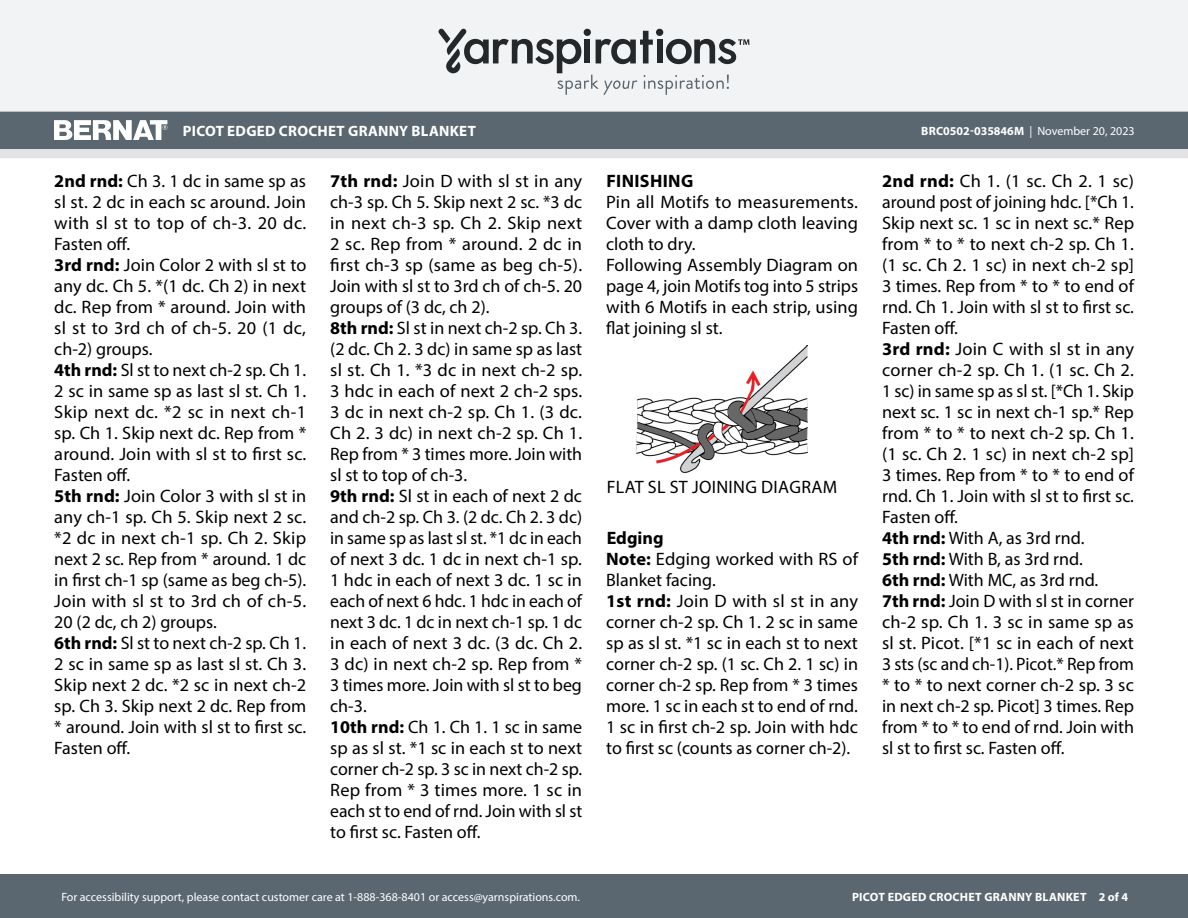
<style>
.page{position:relative;width:1188px;height:918px;background:#fff}
.page>*{position:absolute;margin:0;border:0;box-sizing:border-box;transform-origin:0 0}
.Body_-__Auto_Style_with_Keep_lines_toget{font:18px/21px "Myriad Pro";color:#000;text-align:justify}
.Diagram___Schematic_Headers{font:18px "Myriad Pro";letter-spacing:.02em;color:#000}
.Body_-_SUBHEADS{font:700 18px "Myriad Pro";letter-spacing:.02em;color:#000}
.SIZES_-_Color_Coded{font:700 18px "Myriad Pro";color:#000}
.t1{font:700 15px "Myriad Pro";letter-spacing:.02em;color:#fff}
.t2{font:12px "Myriad Pro";color:#fff}
.t3{font:700 12px "Myriad Pro";letter-spacing:.02em;color:#fff}
.s1{font-weight:700}
</style>
<div class="page">
<div style="left:0;top:875px;width:1188px;height:43px;background:#5a6670"></div>
<div style="left:0;top:149px;width:1188px;height:9px;background:#e4e3e3"></div>
<div style="left:0;top:111px;width:1188px;height:38px;background:#5a6670"></div>
<div style="left:0;top:0;width:1188px;height:112px;background:#f2f3f4"></div>
<svg style="left:438px;top:29px;width:311px;height:66px"></svg>
<svg style="left:54px;top:120px;width:113px;height:20px"></svg>
<img style="left:637px;top:345px;width:171px;height:127px">
<p class="t1" style="left:183px;top:121px;width:295px">PICOT EDGED CROCHET GRANNY BLANKET</p>
<p class="t2" style="left:921px;top:124px;width:215px"><span class="s1">BRC0502-035846M</span> | November 20, 2023</p>
<p class="Body_-__Auto_Style_with_Keep_lines_toget" style="left:54px;top:170px;width:253px"><span class="s1">2nd rnd:</span> Ch 3. 1 dc in same sp as sl st. 2 dc in each sc around. Join with sl st to top of ch-3. 20 dc.<br>Fasten off.</p>
<p class="Body_-__Auto_Style_with_Keep_lines_toget" style="left:54px;top:254px;width:254px"><span class="s1">3rd rnd:</span> Join Color 2 with sl st to any dc. Ch 5. *(1 dc. Ch 2) in next dc. Rep from * around. Join with sl st to 3rd ch of ch-5. 20 (1 dc, ch-2) groups.</p>
<p class="Body_-__Auto_Style_with_Keep_lines_toget" style="left:54px;top:359px;width:254px"><span class="s1">4th rnd:</span> Sl st to next ch-2 sp. Ch 1.<br>2 sc in same sp as last sl st. Ch 1.<br>Skip next dc. *2 sc in next ch-1 sp. Ch 1. Skip next dc. Rep from * around. Join with sl st to first sc.<br>Fasten off.</p>
<p class="Body_-__Auto_Style_with_Keep_lines_toget" style="left:54px;top:485px;width:253px"><span class="s1">5th rnd:</span> Join Color 3 with sl st in any ch-1 sp. Ch 5. Skip next 2 sc. *2 dc in next ch-1 sp. Ch 2. Skip next 2 sc. Rep from * around. 1 dc in first ch-1 sp (same as beg ch-5).<br>Join with sl st to 3rd ch of ch-5.<br>20 (2 dc, ch 2) groups.</p>
<p class="Body_-__Auto_Style_with_Keep_lines_toget" style="left:54px;top:632px;width:254px"><span class="s1">6th rnd:</span> Sl st to next ch-2 sp. Ch 1.<br>2 sc in same sp as last sl st. Ch 3.<br>Skip next 2 dc. *2 sc in next ch-2 sp. Ch 3. Skip next 2 dc. Rep from * around. Join with sl st to first sc.<br>Fasten off.</p>
<p class="Body_-__Auto_Style_with_Keep_lines_toget" style="left:330px;top:170px;width:254px"><span class="s1">7th rnd:</span> Join D with sl st in any ch-3 sp. Ch 5. Skip next 2 sc. *3 dc in next ch-3 sp. Ch 2. Skip next 2 sc. Rep from * around. 2 dc in first ch-3 sp (same as beg ch-5).<br>Join with sl st to 3rd ch of ch-5. 20 groups of (3 dc, ch 2).</p>
<p class="Body_-__Auto_Style_with_Keep_lines_toget" style="left:330px;top:317px;width:254px"><span class="s1">8th rnd:</span> Sl st in next ch-2 sp. Ch 3. (2 dc. Ch 2. 3 dc) in same sp as last sl st. Ch 1. *3 dc in next ch-2 sp.<br>3 hdc in each of next 2 ch-2 sps.<br>3 dc in next ch-2 sp. Ch 1. (3 dc.<br>Ch 2. 3 dc) in next ch-2 sp. Ch 1.<br>Rep from * 3 times more. Join with sl st to top of ch-3.</p>
<p class="Body_-__Auto_Style_with_Keep_lines_toget" style="left:330px;top:485px;width:254px"><span class="s1">9th rnd:</span> Sl st in each of next 2 dc and ch-2 sp. Ch 3. (2 dc. Ch 2. 3 dc) in same sp as last sl st. *1 dc in each of next 3 dc. 1 dc in next ch-1 sp.<br>1 hdc in each of next 3 dc. 1 sc in each of next 6 hdc. 1 hdc in each of next 3 dc. 1 dc in next ch-1 sp. 1 dc in each of next 3 dc. (3 dc. Ch 2.<br>3 dc) in next ch-2 sp. Rep from * 3 times more. Join with sl st to beg ch-3.</p>
<p class="Body_-__Auto_Style_with_Keep_lines_toget" style="left:330px;top:716px;width:254px"><span class="s1">10th rnd:</span> Ch 1. Ch 1. 1 sc in same sp as sl st. *1 sc in each st to next corner ch-2 sp. 3 sc in next ch-2 sp.<br>Rep from * 3 times more. 1 sc in each st to end of rnd. Join with sl st to first sc. Fasten off.</p>
<p class="Body_-__Auto_Style_with_Keep_lines_toget" style="left:882px;top:170px;width:254px"><span class="s1">2nd rnd:</span> Ch 1. (1 sc. Ch 2. 1 sc) around post of joining hdc. [*Ch 1.<br>Skip next sc. 1 sc in next sc.* Rep from * to * to next ch-2 sp. Ch 1. (1 sc. Ch 2. 1 sc) in next ch-2 sp] 3 times. Rep from * to * to end of rnd. Ch 1. Join with sl st to first sc.<br>Fasten off.</p>
<p class="Body_-__Auto_Style_with_Keep_lines_toget" style="left:882px;top:338px;width:254px"><span class="s1">3rd rnd:</span> Join C with sl st in any corner ch-2 sp. Ch 1. (1 sc. Ch 2.<br>1 sc) in same sp as sl st. [*Ch 1. Skip next sc. 1 sc in next ch-1 sp.* Rep from * to * to next ch-2 sp. Ch 1. (1 sc. Ch 2. 1 sc) in next ch-2 sp] 3 times. Rep from * to * to end of rnd. Ch 1. Join with sl st to first sc.<br>Fasten off.</p>
<p class="Body_-__Auto_Style_with_Keep_lines_toget" style="left:882px;top:527px;width:204px"><span class="s1">4th rnd:</span> With A, as 3rd rnd.</p>
<p class="Body_-__Auto_Style_with_Keep_lines_toget" style="left:882px;top:548px;width:202px"><span class="s1">5th rnd:</span> With B, as 3rd rnd.</p>
<p class="Body_-__Auto_Style_with_Keep_lines_toget" style="left:882px;top:569px;width:218px"><span class="s1">6th rnd:</span> With MC, as 3rd rnd.</p>
<p class="Body_-__Auto_Style_with_Keep_lines_toget" style="left:882px;top:590px;width:253px"><span class="s1">7th rnd:</span> Join D with sl st in corner ch-2 sp. Ch 1. 3 sc in same sp as sl st. Picot. [*1 sc in each of next 3 sts (sc and ch-1). Picot.* Rep from * to * to next corner ch-2 sp. 3 sc in next ch-2 sp. Picot] 3 times. Rep from * to * to end of rnd. Join with sl st to first sc. Fasten off.</p>
<p class="Body_-_SUBHEADS" style="left:606px;top:169px;width:88px">FINISHING</p>
<p class="Body_-__Auto_Style_with_Keep_lines_toget" style="left:606px;top:191px;width:253px">Pin all Motifs to measurements.<br>Cover with a damp cloth leaving cloth to dry.</p>
<p class="Body_-__Auto_Style_with_Keep_lines_toget" style="left:606px;top:254px;width:254px">Following Assembly Diagram on page 4, join Motifs tog into 5 strips with 6 Motifs in each strip, using flat joining sl st.</p>
<p class="Diagram___Schematic_Headers" style="left:607px;top:476px;width:232px">FLAT SL ST JOINING DIAGRAM</p>
<p class="SIZES_-_Color_Coded" style="left:607px;top:526px;width:58px">Edging</p>
<p class="Body_-__Auto_Style_with_Keep_lines_toget" style="left:606px;top:548px;width:253px"><span class="s1">Note:</span> Edging worked with RS of<br>Blanket facing.</p>
<p class="Body_-__Auto_Style_with_Keep_lines_toget" style="left:606px;top:590px;width:254px"><span class="s1">1st rnd:</span> Join D with sl st in any corner ch-2 sp. Ch 1. 2 sc in same sp as sl st. *1 sc in each st to next corner ch-2 sp. (1 sc. Ch 2. 1 sc) in corner ch-2 sp. Rep from * 3 times more. 1 sc in each st to end of rnd.<br>1 sc in first ch-2 sp. Join with hdc to first sc (counts as corner ch-2).</p>
<p class="t2" style="left:61px;top:889px;width:520px">For accessibility support, please contact customer care at 1-888-368-8401 or access@yarnspirations.com.</p>
<p class="t3" style="left:852px;top:889px;width:277px">PICOT EDGED CROCHET GRANNY BLANKET 2 of 4</p>
</div>
